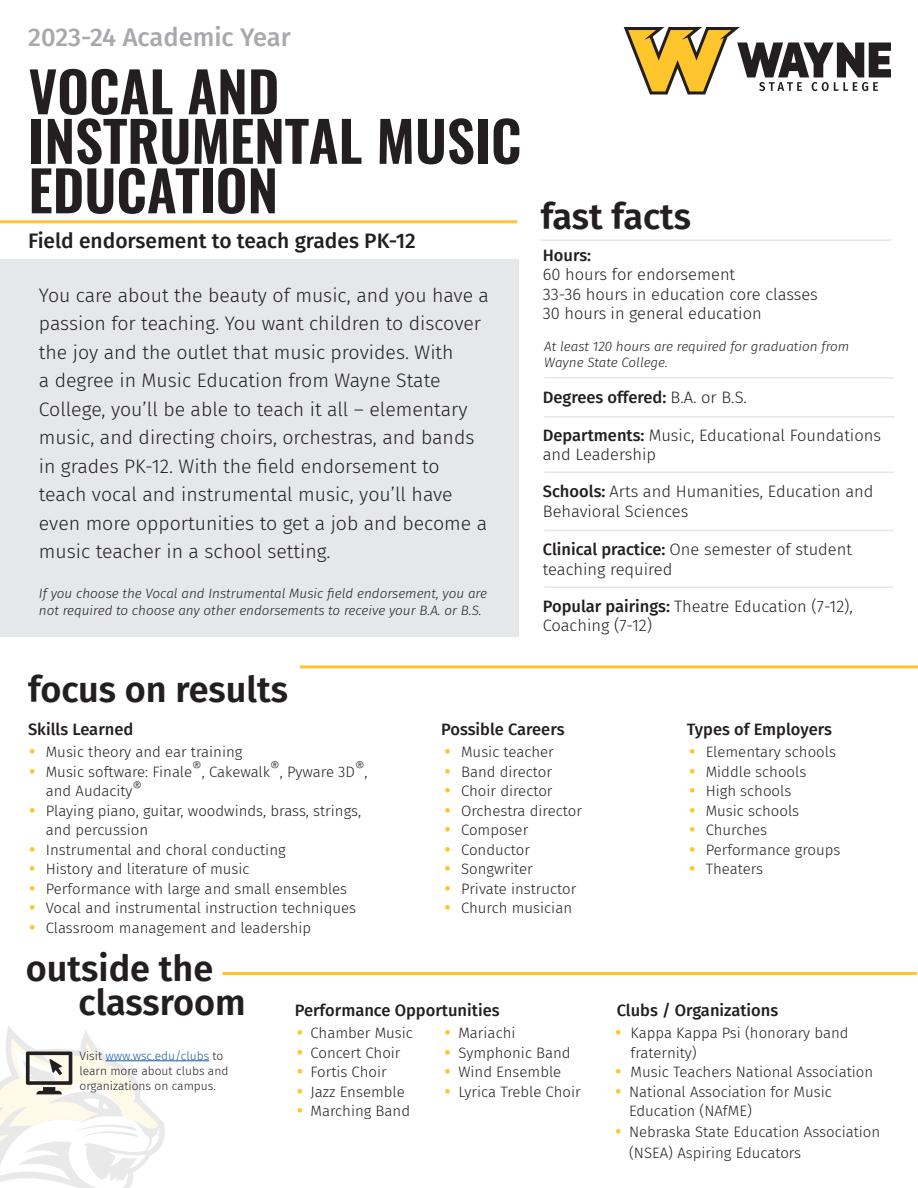
<style>
.page{position:relative;width:918px;height:1188px;background:#fff}
.page>*{position:absolute;margin:0;border:0;box-sizing:border-box;transform-origin:0 0}
.t1{font:600 55.5px/49.5px "Oswald";color:#231f20}
.t2{font:600 36px/34.5px "Fira Sans";color:#231f20}
.t3{font:500 25.5px "Fira Sans";color:#a8a9ad}
.t4{font:500 21px "Fira Sans";color:#231f20}
.t5{font:300 19.5px/28.5px "Fira Sans";color:#231f20}
.t6{font:300 16.5px/19.5px "Fira Sans";color:#231f20}
.t7{font:500 16.5px "Fira Sans";color:#231f20}
.t8{font:300 15px/19.5px "Fira Sans";color:#231f20}
.t9{font:italic 300 13.5px/16.2px "Fira Sans";color:#231f20}
.t10{font:300 12px/15px "Fira Sans";color:#231f20}
.s1{font-weight:300}
.s2{font-weight:500}
.s3{font-weight:700;font-size:16.5px;color:#ffc52d}
.s4{color:#175d9e}
</style>
<div class="page">
<svg style="left:624px;top:27px;width:267px;height:67px"></svg>
<div style="left:0;top:259px;width:518px;height:378px;background:#e6e7e9"></div>
<hr style="left:544px;top:530px;width:350px;height:1px;background:#e6e7e9">
<hr style="left:544px;top:377px;width:350px;height:2px;background:#e6e7e9">
<hr style="left:544px;top:416px;width:350px;height:2px;background:#e6e7e9">
<hr style="left:544px;top:471px;width:350px;height:2px;background:#e6e7e9">
<hr style="left:544px;top:586px;width:350px;height:2px;background:#e6e7e9">
<hr style="left:0;top:220px;width:517px;height:3px;background:#ffc52d">
<hr style="left:300px;top:665px;width:618px;height:3px;background:#ffc52d">
<hr style="left:541px;top:239px;width:350px;height:2px;background:#e6e7e9">
<hr style="left:222px;top:972px;width:695px;height:3px;background:#ffc52d">
<hr style="left:106px;top:1060px;width:103px;height:1px;background:#175d9e">
<svg style="left:0;top:1025px;width:166px;height:163px"></svg>
<h3 class="t3" style="left:28px;top:17px;width:264px">2023-24 Academic Year</h3>
<h1 class="t1" style="left:28px;top:68px;width:495px">VOCAL AND<br>INSTRUMENTAL MUSIC<br>EDUCATION</h1>
<h3 class="t4" style="left:28px;top:224px;width:389px">Field endorsement to teach grades PK-12</h3>
<p class="t5" style="left:39px;top:281px;width:452px">You care about the beauty of music, and you have a passion for teaching. You want children to discover the joy and the outlet that music provides. With<br>a degree in Music Education from Wayne State College, you’ll be able to teach it all – elementary music, and directing choirs, orchestras, and bands in grades PK-12. With the field endorsement to teach vocal and instrumental music, you’ll have even more opportunities to get a job and become a music teacher in a school setting.</p>
<p class="t9" style="left:39px;top:586px;width:450px">If you choose the Vocal and Instrumental Music field endorsement, you are not required to choose any other endorsements to receive your B.A. or B.S.</p>
<h2 class="t2" style="left:28px;top:670px;width:262px">focus on results</h2>
<h2 class="t2" style="left:541px;top:198px;width:152px">fast facts</h2>
<p class="t7" style="left:543px;top:242px;width:50px">Hours:</p>
<p class="t6" style="left:543px;top:265px;width:277px">60 hours for endorsement<br>33-36 hours in education core classes<br>30 hours in general education</p>
<p class="t9" style="left:544px;top:338px;width:307px">At least 120 hours are required for graduation from<br>Wayne State College.</p>
<p class="t7" style="left:543px;top:384px;width:206px">Degrees offered: <span class="s1">B.A. or B.S.</span></p>
<p class="t6" style="left:543px;top:425px;width:340px"><span class="s2">Departments:</span> Music, Educational Foundations and Leadership</p>
<p class="t6" style="left:543px;top:482px;width:332px"><span class="s2">Schools:</span> Arts and Humanities, Education and<br>Behavioral Sciences</p>
<p class="t6" style="left:543px;top:539px;width:311px"><span class="s2">Clinical practice:</span> One semester of student teaching required</p>
<p class="t6" style="left:543px;top:596px;width:312px"><span class="s2">Popular pairings:</span> Theatre Education (7-12),<br>Coaching (7-12)</p>
<p class="t7" style="left:28px;top:716px;width:107px">Skills Learned</p>
<p class="t7" style="left:441px;top:716px;width:125px">Possible Careers</p>
<p class="t7" style="left:687px;top:716px;width:147px">Types of Employers</p>
<p class="t8" style="left:30px;top:742px;width:214px"><span class="s3">•</span> Music theory and ear training</p>
<p class="t8" style="left:46px;top:762px;width:323px;text-indent:-16px"><span class="s3">•</span> Music software: Finale®, Cakewalk®, Pyware 3D®, and Audacity®</p>
<p class="t8" style="left:46px;top:801px;width:317px;text-indent:-16px"><span class="s3">•</span> Playing piano, guitar, woodwinds, brass, strings, and percussion</p>
<p class="t8" style="left:30px;top:840px;width:258px"><span class="s3">•</span> Instrumental and choral conducting</p>
<p class="t8" style="left:30px;top:859px;width:221px"><span class="s3">•</span> History and literature of music</p>
<p class="t8" style="left:30px;top:879px;width:319px"><span class="s3">•</span> Performance with large and small ensembles</p>
<p class="t8" style="left:30px;top:898px;width:328px"><span class="s3">•</span> Vocal and instrumental instruction techniques</p>
<p class="t8" style="left:30px;top:918px;width:283px"><span class="s3">•</span> Classroom management and leadership</p>
<p class="t8" style="left:445px;top:742px;width:110px"><span class="s3">•</span> Music teacher</p>
<p class="t8" style="left:445px;top:762px;width:109px"><span class="s3">•</span> Band director</p>
<p class="t8" style="left:445px;top:781px;width:109px"><span class="s3">•</span> Choir director</p>
<p class="t8" style="left:445px;top:801px;width:139px"><span class="s3">•</span> Orchestra director</p>
<p class="t8" style="left:445px;top:820px;width:85px"><span class="s3">•</span> Composer</p>
<p class="t8" style="left:445px;top:840px;width:87px"><span class="s3">•</span> Conductor</p>
<p class="t8" style="left:445px;top:859px;width:89px"><span class="s3">•</span> Songwriter</p>
<p class="t8" style="left:445px;top:879px;width:133px"><span class="s3">•</span> Private instructor</p>
<p class="t8" style="left:445px;top:898px;width:129px"><span class="s3">•</span> Church musician</p>
<h2 class="t2" style="left:79px;top:949px;width:169px;text-indent:-53px">outside the classroom</h2>
<p class="t10" style="left:80px;top:1048px;width:150px">Visit <span class="s4">www.wsc.edu/clubs</span> to learn more about clubs and organizations on campus.</p>
<p class="t7" style="left:295px;top:997px;width:206px">Performance Opportunities</p>
<p class="t8" style="left:445px;top:1023px;width:72px"><span class="s3">•</span> Mariachi</p>
<p class="t8" style="left:445px;top:1043px;width:127px"><span class="s3">•</span> Symphonic Band</p>
<p class="t8" style="left:445px;top:1062px;width:118px"><span class="s3">•</span> Wind Ensemble</p>
<p class="t8" style="left:445px;top:1082px;width:137px"><span class="s3">•</span> Lyrica Treble Choir</p>
<p class="t8" style="left:297px;top:1023px;width:118px"><span class="s3">•</span> Chamber Music</p>
<p class="t8" style="left:297px;top:1043px;width:105px"><span class="s3">•</span> Concert Choir</p>
<p class="t8" style="left:297px;top:1062px;width:91px"><span class="s3">•</span> Fortis Choir</p>
<p class="t8" style="left:297px;top:1082px;width:109px"><span class="s3">•</span> Jazz Ensemble</p>
<p class="t8" style="left:297px;top:1101px;width:115px"><span class="s3">•</span> Marching Band</p>
<p class="t8" style="left:689px;top:742px;width:148px"><span class="s3">•</span> Elementary schools</p>
<p class="t8" style="left:689px;top:762px;width:118px"><span class="s3">•</span> Middle schools</p>
<p class="t8" style="left:689px;top:781px;width:103px"><span class="s3">•</span> High schools</p>
<p class="t8" style="left:689px;top:801px;width:111px"><span class="s3">•</span> Music schools</p>
<p class="t8" style="left:689px;top:820px;width:79px"><span class="s3">•</span> Churches</p>
<p class="t8" style="left:689px;top:840px;width:152px"><span class="s3">•</span> Performance groups</p>
<p class="t8" style="left:689px;top:859px;width:75px"><span class="s3">•</span> Theaters</p>
<p class="t7" style="left:617px;top:997px;width:163px">Clubs / Organizations</p>
<p class="t8" style="left:631px;top:1023px;width:220px;text-indent:-15px"><span class="s3">•</span> Kappa Kappa Psi (honorary band fraternity)</p>
<p class="t8" style="left:616px;top:1062px;width:259px"><span class="s3">•</span> Music Teachers National Association</p>
<p class="t8" style="left:629px;top:1082px;width:204px;text-indent:-14px"><span class="s3">•</span> National Association for Music<br>Education (NAfME)</p>
<p class="t8" style="left:629px;top:1122px;width:253px;line-height:21px;text-indent:-14px"><span class="s3">•</span> Nebraska State Education Association (NSEA) Aspiring Educators</p>
</div>
